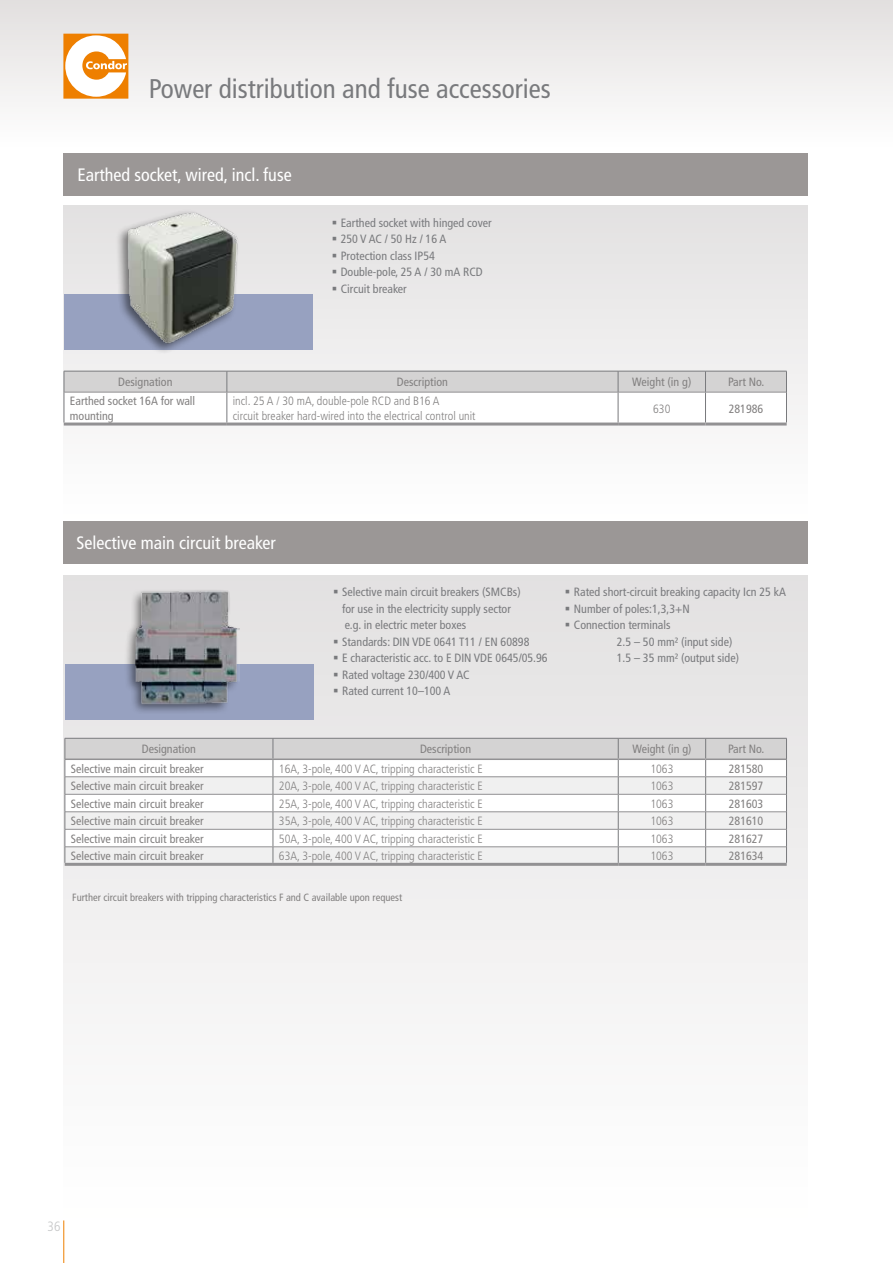
<style>
.page{position:relative;width:893px;height:1263px;background:#fff}
.page>*{position:absolute;margin:0;border:0;box-sizing:border-box;transform-origin:0 0}
.t1{font:condensed 27px "Frutiger LT Std";color:#797a7d}
.t2{font:condensed 18px "Frutiger LT Std";color:#fff}
.t3{font:300 condensed 13.5px "Frutiger LT Std";color:#c6c7c8}
.t4{font:condensed 12px/16.5px "Frutiger LT Std";color:#797a7d}
.t5{font:300 condensed 12px/14.4px "Frutiger LT Std";color:#828080}
.t6{font:condensed 12px/14.4px "Frutiger LT Std";color:#828080}
.t7{font:condensed 10.5px "Frutiger LT Std";color:#828080}
</style>
<div class="page">
<div style="left:64px;top:206px;width:744px;height:316px;background:linear-gradient(to bottom,#e2e0e1,#fffffe)"></div>
<div style="left:64px;top:575px;width:744px;height:650px;background:linear-gradient(to bottom,#e2e0e1,#fff)"></div>
<div style="left:0;top:0;width:893px;height:149px;background:linear-gradient(to bottom,#e2dfde,#fffffe)"></div>
<hr style="left:63px;top:1220px;width:1px;height:43px;background:#ee7f00">
<div style="left:64px;top:34px;width:64px;height:64px;border:1px solid #ee7f00"></div>
<svg style="left:65px;top:35px;width:62px;height:62px"></svg>
<div style="left:64px;top:153px;width:744px;height:43px;background:#9b9796"></div>
<div style="left:64px;top:295px;width:249px;height:55px;background:#97a1c0"></div>
<div style="left:65px;top:664px;width:248px;height:55px;background:#97a1c0"></div>
<div style="left:115px;top:209px;width:125px;height:146px;background:#000;opacity:.5"></div>
<img style="left:123px;top:209px;width:126px;height:141px">
<div style="left:124px;top:588px;width:116px;height:127px;background:#000;opacity:.5"></div>
<img style="left:135px;top:587px;width:104px;height:122px">
<div style="left:64px;top:522px;width:744px;height:42px;background:#9b9796"></div>
<svg style="left:64px;top:371px;width:723px;height:51px"></svg>
<hr style="left:64px;top:392px;width:1px;height:30px;background:#797a7d">
<hr style="left:64px;top:422px;width:163px;height:3px;background:#929193">
<hr style="left:227px;top:392px;width:1px;height:30px;background:#797a7d">
<hr style="left:227px;top:422px;width:391px;height:3px;background:#929193">
<hr style="left:618px;top:392px;width:1px;height:30px;background:#797a7d">
<hr style="left:705px;top:392px;width:1px;height:30px;background:#797a7d">
<hr style="left:786px;top:392px;width:1px;height:30px;background:#797a7d">
<hr style="left:618px;top:422px;width:87px;height:3px;background:#929193">
<hr style="left:705px;top:422px;width:82px;height:3px;background:#929193">
<hr style="left:64px;top:392px;width:163px;height:1px;background:#929193">
<hr style="left:227px;top:392px;width:391px;height:1px;background:#929193">
<hr style="left:618px;top:392px;width:87px;height:1px;background:#929193">
<hr style="left:705px;top:392px;width:81px;height:1px;background:#929193">
<hr style="left:65px;top:863px;width:208px;height:3px;background:#929193">
<hr style="left:273px;top:863px;width:345px;height:3px;background:#929193">
<hr style="left:618px;top:863px;width:88px;height:3px;background:#929193">
<hr style="left:706px;top:863px;width:81px;height:3px;background:#929193">
<svg style="left:65px;top:738px;width:722px;height:125px"></svg>
<svg style="left:337px;top:227px;width:12px;height:1px"></svg>
<svg style="left:337px;top:243px;width:12px;height:1px"></svg>
<svg style="left:337px;top:260px;width:12px;height:1px"></svg>
<svg style="left:337px;top:276px;width:12px;height:1px"></svg>
<svg style="left:337px;top:293px;width:12px;height:1px"></svg>
<svg style="left:339px;top:596px;width:12px;height:1px"></svg>
<svg style="left:339px;top:646px;width:12px;height:1px"></svg>
<svg style="left:339px;top:662px;width:12px;height:1px"></svg>
<svg style="left:339px;top:679px;width:12px;height:1px"></svg>
<svg style="left:339px;top:695px;width:12px;height:1px"></svg>
<svg style="left:570px;top:596px;width:12px;height:1px"></svg>
<svg style="left:570px;top:613px;width:12px;height:1px"></svg>
<svg style="left:570px;top:629px;width:12px;height:1px"></svg>
<h1 class="t1" style="left:149px;top:73px;width:403px">Power distribution and fuse accessories</h1>
<h2 class="t2" style="left:77px;top:164px;width:216px">Earthed socket, wired, incl. fuse</h2>
<p class="t4" style="left:332px;top:214px;width:162px">▪ Earthed socket with hinged cover</p>
<p class="t4" style="left:332px;top:231px;width:116px">▪ 250 V AC / 50 Hz / 16 A</p>
<p class="t4" style="left:332px;top:247px;width:105px">▪ Protection class IP54</p>
<p class="t4" style="left:332px;top:264px;width:153px">▪ Double-pole, 25 A / 30 mA RCD</p>
<p class="t4" style="left:332px;top:280px;width:77px">▪ Circuit breaker</p>
<p class="t6" style="left:118px;top:375px;width:56px">Designation</p>
<p class="t6" style="left:397px;top:375px;width:53px">Description</p>
<p class="t6" style="left:632px;top:375px;width:61px">Weight (in g)</p>
<p class="t6" style="left:728px;top:375px;width:38px">Part No.</p>
<p class="t6" style="left:70px;top:394px;width:127px">Earthed socket 16A for wall mounting</p>
<p class="t5" style="left:233px;top:394px;width:244px">incl. 25 A / 30 mA, double-pole RCD and B16 A<br>circuit breaker hard-wired into the electrical control unit</p>
<p class="t5" style="left:653px;top:401px;width:19px">630</p>
<p class="t6" style="left:729px;top:401px;width:36px">281986</p>
<h2 class="t2" style="left:77px;top:532px;width:201px">Selective main circuit breaker</h2>
<p class="t4" style="left:342px;top:584px;width:180px;text-indent:-9px">▪ Selective main circuit breakers (SMCBs) for use in the electricity supply sector e.g. in electric meter boxes</p>
<p class="t4" style="left:333px;top:633px;width:198px">▪ Standards: DIN VDE 0641 T11 / EN 60898</p>
<p class="t4" style="left:333px;top:650px;width:216px">▪ E characteristic acc. to E DIN VDE 0645/05.96</p>
<p class="t4" style="left:333px;top:666px;width:138px">▪ Rated voltage 230/400 V AC</p>
<p class="t4" style="left:333px;top:683px;width:119px">▪ Rated current 10–100 A</p>
<p class="t4" style="left:565px;top:584px;width:223px">▪ Rated short-circuit breaking capacity Icn 25 kA</p>
<p class="t4" style="left:565px;top:600px;width:126px">▪ Number of poles:1,3,3+N</p>
<p class="t4" style="left:617px;top:617px;width:124px;text-indent:-52px">▪ Connection terminals<br>2.5 – 50 mm² (input side)<br>1.5 – 35 mm² (output side)</p>
<p class="t6" style="left:142px;top:742px;width:56px">Designation</p>
<p class="t6" style="left:420px;top:742px;width:53px">Description</p>
<p class="t6" style="left:632px;top:742px;width:61px">Weight (in g)</p>
<p class="t6" style="left:728px;top:742px;width:38px">Part No.</p>
<p class="t6" style="left:71px;top:761px;width:134px">Selective main circuit breaker</p>
<p class="t5" style="left:279px;top:761px;width:205px">16A, 3-pole, 400 V AC, tripping characteristic E</p>
<p class="t5" style="left:650px;top:761px;width:25px">1063</p>
<p class="t6" style="left:729px;top:761px;width:36px">281580</p>
<p class="t6" style="left:71px;top:779px;width:134px">Selective main circuit breaker</p>
<p class="t5" style="left:279px;top:779px;width:205px">20A, 3-pole, 400 V AC, tripping characteristic E</p>
<p class="t5" style="left:650px;top:779px;width:25px">1063</p>
<p class="t6" style="left:729px;top:779px;width:36px">281597</p>
<p class="t6" style="left:71px;top:796px;width:134px">Selective main circuit breaker</p>
<p class="t5" style="left:279px;top:796px;width:205px">25A, 3-pole, 400 V AC, tripping characteristic E</p>
<p class="t5" style="left:650px;top:796px;width:25px">1063</p>
<p class="t6" style="left:729px;top:796px;width:36px">281603</p>
<p class="t6" style="left:71px;top:814px;width:134px">Selective main circuit breaker</p>
<p class="t5" style="left:279px;top:814px;width:205px">35A, 3-pole, 400 V AC, tripping characteristic E</p>
<p class="t5" style="left:650px;top:814px;width:25px">1063</p>
<p class="t6" style="left:729px;top:814px;width:36px">281610</p>
<p class="t6" style="left:71px;top:831px;width:134px">Selective main circuit breaker</p>
<p class="t5" style="left:279px;top:831px;width:205px">50A, 3-pole, 400 V AC, tripping characteristic E</p>
<p class="t5" style="left:650px;top:831px;width:25px">1063</p>
<p class="t6" style="left:729px;top:831px;width:36px">281627</p>
<p class="t6" style="left:71px;top:849px;width:134px">Selective main circuit breaker</p>
<p class="t5" style="left:279px;top:849px;width:205px">63A, 3-pole, 400 V AC, tripping characteristic E</p>
<p class="t5" style="left:650px;top:849px;width:25px">1063</p>
<p class="t6" style="left:729px;top:849px;width:36px">281634</p>
<p class="t7" style="left:72px;top:891px;width:331px">Further circuit breakers with tripping characteristics F and C available upon request</p>
<p class="t3" style="left:48px;top:1218px;width:14px">36</p>
</div>
